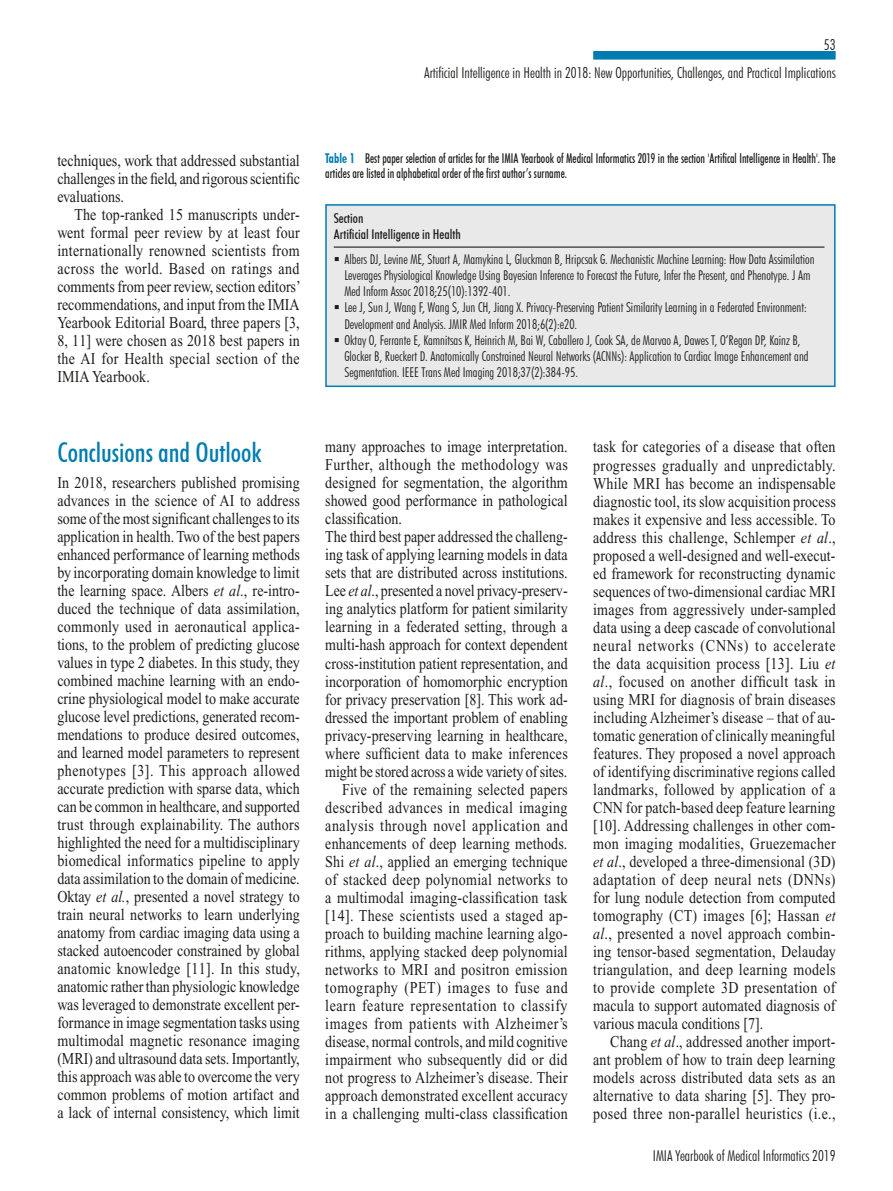
<style>
.page{position:relative;width:893px;height:1191px;background:#fff}
.page>*{position:absolute;margin:0;border:0;box-sizing:border-box;transform-origin:0 0}
.t1{font:500 condensed 27px "Futura BT";color:#007cb0}
.t2{font:16.5px/18px "Times";letter-spacing:.01em;color:#1d1d1b;text-align:justify;scale:.85 1}
.t3{font:16.5px "Times";letter-spacing:.04em;color:#1d1d1b;scale:.85 1}
.t4{font:16.5px "Times";letter-spacing:-.01em;color:#1d1d1b;scale:.85 1}
.t5{font:16.5px "Times";letter-spacing:.03em;color:#1d1d1b;scale:.85 1}
.t6{font:300 condensed 15px/28px "Futura BT";color:#1d1d1b;text-align:right}
.t7{font:300 condensed 13.5px/16.2px "Futura BT";color:#1d1d1b}
.t8{font:500 condensed 13.5px/15px "Futura BT";color:#1d1d1b;scale:.85 1}
.t9{font:500 condensed 13.5px/16.2px "Futura BT";color:#1d1d1b}
.s1{font-style:italic}
.s2{font-weight:700;color:#007cb0}
</style>
<div class="page">
<div style="left:593px;top:51px;width:243px;height:9px;background:#007cb0"></div>
<div style="left:325px;top:204px;width:511px;height:183px;background:#e9e9e9;border:2px solid #007cb0"></div>
<hr style="left:334px;top:247px;width:490px;height:1px;background:#020203">
<p class="t6" style="left:424px;top:30px;width:413px">53<br>Artificial Intelligence in Health in 2018: New Opportunities, Challenges, and Practical Implications</p>
<p class="t2" style="left:57px;top:152px;width:287px">techniques, work that addressed substantial challenges in the field, and rigorous scientific evaluations.</p>
<p class="t2" style="left:57px;top:206px;width:288px;text-indent:17px">The top-ranked 15 manuscripts under&shy;went formal peer review by at least four internationally renowned scientists from across the world. Based on ratings and comments from peer review, section editors’ recommendations, and input from the IMIA Yearbook Editorial Board, three papers [3, 8, 11] were chosen as 2018 best papers in the AI for Health special section of the IMIA Yearbook.</p>
<h1 class="t1" style="left:57px;top:436px;width:206px">Conclusions and Outlook</h1>
<p class="t2" style="left:57px;top:474px;width:287px">In 2018, researchers published promising advances in the science of AI to address some of the most significant challenges to its application in health. Two of the best papers enhanced performance of learning methods by incorporating domain knowledge to limit the learning space. Albers <span class="s1">et al</span>., re-intro&shy;duced the technique of data assimilation, commonly used in aeronautical applica&shy;tions, to the problem of predicting glucose values in type 2 diabetes. In this study, they combined machine learning with an endo&shy;crine physiological model to make accurate glucose level predictions, generated recom&shy;mendations to produce desired outcomes, and learned model parameters to represent phenotypes [3]. This approach allowed accurate prediction with sparse data, which can be common in healthcare, and supported trust through explainability. The authors highlighted the need for a multidisciplinary biomedical informatics pipeline to apply data assimilation to the domain of medicine.<br>Oktay <span class="s1">et al.</span>, presented a novel strategy to train neural networks to learn underlying anatomy from cardiac imaging data using a stacked autoencoder constrained by global anatomic knowledge [11]. In this study, anatomic rather than physiologic knowledge was leveraged to demonstrate excellent per&shy;formance in image segmentation tasks using multimodal magnetic resonance imaging (MRI) and ultrasound data sets. Importantly, this approach was able to overcome the very common problems of motion artifact and a lack of internal consistency, which limit</p>
<p class="t8" style="left:325px;top:151px;width:602px"><span class="s2">Table 1</span> Best paper selection of articles for the IMIA Yearbook of Medical Informatics 2019 in the section 'Artifical Intelligence in Health'. The articles are listed in alphabetical order of the first author’s surname.</p>
<p class="t9" style="left:334px;top:210px;width:129px">Section<br>Artificial Intelligence in Health</p>
<p class="t7" style="left:344px;top:251px;width:472px;text-indent:-11px">▪ Albers DJ, Levine ME, Stuart A, Mamykina L, Gluckman B, Hripcsak G. Mechanistic Machine Learning: How Data Assimilation<br>Leverages Physiological Knowledge Using Bayesian Inference to Forecast the Future, Infer the Present, and Phenotype. J Am<br>Med Inform Assoc 2018;25(10):1392-401.</p>
<p class="t7" style="left:344px;top:299px;width:464px;text-indent:-11px">▪ Lee J, Sun J, Wang F, Wang S, Jun CH, Jiang X. Privacy-Preserving Patient Similarity Learning in a Federated Environment:<br>Development and Analysis. JMIR Med Inform 2018;6(2):e20.</p>
<p class="t7" style="left:344px;top:332px;width:466px;text-indent:-11px">▪ Oktay O, Ferrante E, Kamnitsas K, Heinrich M, Bai W, Caballero J, Cook SA, de Marvao A, Dawes T, O’Regan DP, Kainz B,<br>Glocker B, Rueckert D. Anatomically Constrained Neural Networks (ACNNs): Application to Cardiac Image Enhancement and<br>Segmentation. IEEE Trans Med Imaging 2018;37(2):384-95.</p>
<p class="t2" style="left:325px;top:438px;width:287px">many approaches to image interpretation.</p>
<p class="t5" style="left:325px;top:456px;width:287px">Further, although the methodology was</p>
<p class="t2" style="left:325px;top:474px;width:287px">designed for segmentation, the algorithm</p>
<p class="t2" style="left:325px;top:492px;width:287px">showed good performance in pathological</p>
<p class="t2" style="left:325px;top:510px;width:92px">classification.</p>
<p class="t2" style="left:325px;top:528px;width:287px">The third best paper addressed the challeng-</p>
<p class="t2" style="left:325px;top:546px;width:287px">ing task of applying learning models in data</p>
<p class="t2" style="left:325px;top:564px;width:287px">sets that are distributed across institutions.</p>
<p class="t4" style="left:325px;top:582px;width:287px">Lee <span class="s1">et al</span>., presented a novel privacy-preserv-</p>
<p class="t2" style="left:325px;top:600px;width:287px">ing analytics platform for patient similarity</p>
<p class="t2" style="left:325px;top:618px;width:287px">learning in a federated setting, through a</p>
<p class="t2" style="left:325px;top:636px;width:287px">multi-hash approach for context dependent</p>
<p class="t2" style="left:325px;top:654px;width:287px">cross-institution patient representation, and</p>
<p class="t2" style="left:325px;top:672px;width:287px">incorporation of homomorphic encryption</p>
<p class="t2" style="left:325px;top:690px;width:287px">for privacy preservation [8]. This work ad-</p>
<p class="t2" style="left:325px;top:708px;width:287px">dressed the important problem of enabling</p>
<p class="t2" style="left:325px;top:726px;width:287px">privacy-preserving learning in healthcare,</p>
<p class="t2" style="left:325px;top:744px;width:287px">where sufficient data to make inferences</p>
<p class="t4" style="left:325px;top:762px;width:286px">might be stored across a wide variety of sites.</p>
<p class="t2" style="left:342px;top:780px;width:267px">Five of the remaining selected papers</p>
<p class="t5" style="left:325px;top:798px;width:287px">described advances in medical imaging</p>
<p class="t3" style="left:325px;top:816px;width:287px">analysis through novel application and</p>
<p class="t2" style="left:325px;top:834px;width:286px">enhancements of deep learning methods.</p>
<p class="t2" style="left:325px;top:852px;width:287px">Shi <span class="s1">et al</span>., applied an emerging technique</p>
<p class="t2" style="left:325px;top:870px;width:287px">of stacked deep polynomial networks to</p>
<p class="t2" style="left:325px;top:888px;width:286px">a multimodal imaging-classification task</p>
<p class="t2" style="left:325px;top:906px;width:287px">[14]. These scientists used a staged ap-</p>
<p class="t2" style="left:325px;top:924px;width:287px">proach to building machine learning algo-</p>
<p class="t2" style="left:325px;top:942px;width:287px">rithms, applying stacked deep polynomial</p>
<p class="t2" style="left:325px;top:960px;width:287px">networks to MRI and positron emission</p>
<p class="t3" style="left:325px;top:978px;width:287px">tomography (PET) images to fuse and</p>
<p class="t3" style="left:325px;top:996px;width:287px">learn feature representation to classify</p>
<p class="t3" style="left:325px;top:1014px;width:287px">images from patients with Alzheimer’s</p>
<p class="t2" style="left:325px;top:1032px;width:287px">disease, normal controls, and mild cognitive</p>
<p class="t2" style="left:325px;top:1050px;width:287px">impairment who subsequently did or did</p>
<p class="t2" style="left:325px;top:1068px;width:287px">not progress to Alzheimer’s disease. Their</p>
<p class="t2" style="left:325px;top:1086px;width:287px">approach demonstrated excellent accuracy</p>
<p class="t2" style="left:325px;top:1104px;width:287px">in a challenging multi-class classification</p>
<p class="t2" style="left:593px;top:438px;width:287px">task for categories of a disease that often progresses gradually and unpredictably.<br>While MRI has become an indispensable diagnostic tool, its slow acquisition process makes it expensive and less accessible. To address this challenge, Schlemper <span class="s1">et al</span>., proposed a well-designed and well-execut&shy;ed framework for reconstructing dynamic sequences of two-dimensional cardiac MRI images from aggressively under-sampled data using a deep cascade of convolutional neural networks (CNNs) to accelerate the data acquisition process [13]. Liu <span class="s1">et al</span>., focused on another difficult task in using MRI for diagnosis of brain diseases including Alzheimer’s disease – that of au&shy;tomatic generation of clinically meaningful features. They proposed a novel approach of identifying discriminative regions called landmarks, followed by application of a CNN for patch-based deep feature learning [10]. Addressing challenges in other com&shy;mon imaging modalities, Gruezemacher <span class="s1">et al</span>., developed a three-dimensional (3D) adaptation of deep neural nets (DNNs) for lung nodule detection from computed tomography (CT) images [6]; Hassan <span class="s1">et al</span>., presented a novel approach combin&shy;ing tensor-based segmentation, Delauday triangulation, and deep learning models to provide complete 3D presentation of macula to support automated diagnosis of various macula conditions [7].</p>
<p class="t2" style="left:593px;top:1032px;width:287px;text-indent:17px">Chang <span class="s1">et al</span>., addressed another import&shy;ant problem of how to train deep learning models across distributed data sets as an alternative to data sharing [5]. They pro&shy;posed three non-parallel heuristics (i.e.,</p>
<p class="t6" style="left:653px;top:1141px;width:184px">IMIA Yearbook of Medical Informatics 2019</p>
</div>
